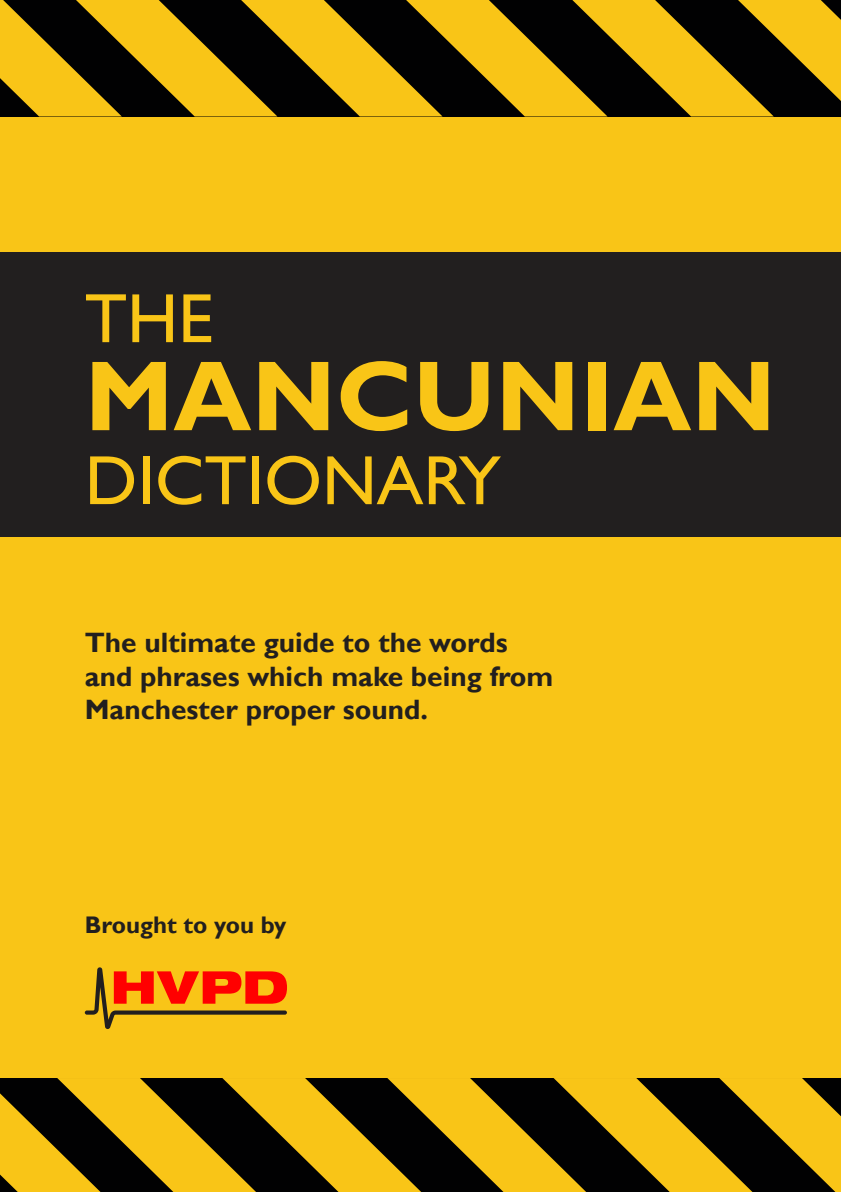
<style>
.page{position:relative;width:841px;height:1192px;background:#fff}
.page>*{position:absolute;margin:0;border:0;box-sizing:border-box;transform-origin:0 0}
.t1{font:700 100px "Gill Sans";color:#f9c517}
.t2{font:70px "Gill Sans";color:#f9c517}
.t3{font:700 28px/33.6px "Gill Sans";color:#221f1f}
.t4{font:700 24px "Gill Sans";color:#221f1f}
</style>
<div class="page">
<div style="left:0;top:0;width:840px;height:1192px;background:#f9c517"></div>
<div style="left:0;top:252px;width:840px;height:284px;background:#221f1f"></div>
<svg style="left:85px;top:967px;width:202px;height:62px"></svg>
<svg style="left:0;top:0;width:841px;height:116px"></svg>
<svg style="left:0;top:1078px;width:841px;height:114px"></svg>
<h2 class="t2" style="left:85px;top:277px;width:130px">THE</h2>
<h1 class="t1" style="left:85px;top:355px;width:692px">MANCUNIAN</h1>
<h2 class="t2" style="left:85px;top:439px;width:417px">DICTIONARY</h2>
<p class="t3" style="left:85px;top:628px;width:470px">The ultimate guide to the words and phrases which make being from<br>Manchester proper sound.</p>
<p class="t4" style="left:85px;top:915px;width:203px">Brought to you by</p>
</div>
